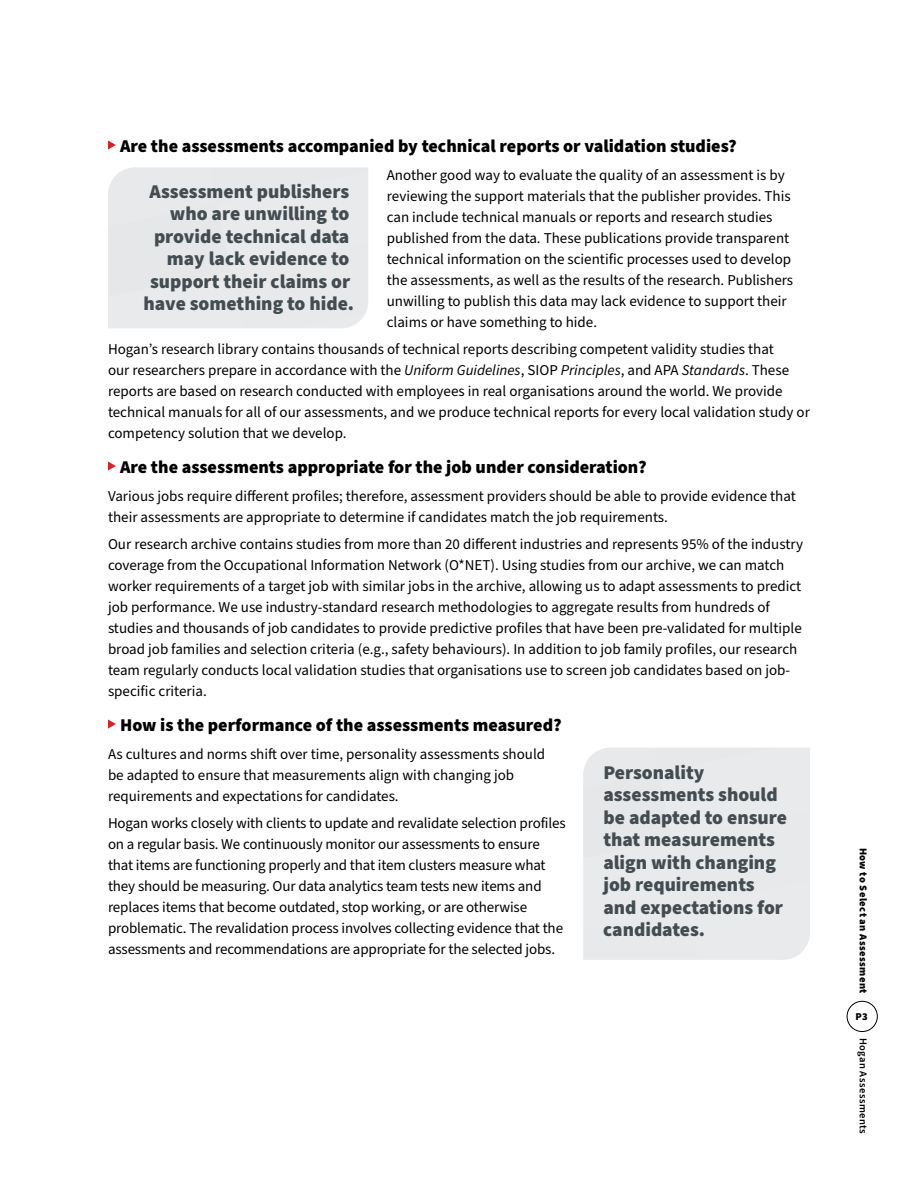
<style>
.page{position:relative;width:918px;height:1188px;background:#fff}
.page>*{position:absolute;margin:0;border:0;box-sizing:border-box;transform-origin:0 0}
.t1{font:900 19.5px/22.5px "Source Sans Pro";color:#434c51;text-align:right}
.t2{font:900 18px "Source Sans Pro";color:#000}
.t3{font:15px/21px "Source Sans Pro";color:#000}
.t4{font:900 10.5px "Source Sans Pro";letter-spacing:.04em;color:#000}
.t5{font:600 10.5px "Source Sans Pro";letter-spacing:.04em;color:#000}
.s1{font-style:italic}
</style>
<div class="page">
<div style="left:847px;top:1001px;width:31px;height:31px;border:1px solid #000;border-radius:50%"></div>
<svg style="left:108px;top:140px;width:8px;height:10px"></svg>
<svg style="left:108px;top:461px;width:8px;height:10px"></svg>
<svg style="left:108px;top:719px;width:8px;height:10px"></svg>
<div style="left:108px;top:167px;width:260px;height:161px;background:#e8e9ea"></div>
<div style="left:583px;top:748px;width:227px;height:212px;background:#e9eaeb"></div>
<p class="t2" style="left:120px;top:133px;width:618px">Are the assessments accompanied by technical reports or validation studies?</p>
<p class="t3" style="left:387px;top:165px;width:408px">Another good way to evaluate the quality of an assessment is by reviewing the support materials that the publisher provides. This can include technical manuals or reports and research studies published from the data. These publications provide transparent technical information on the scientific processes used to develop the assessments, as well as the results of the research. Publishers unwilling to publish this data may lack evidence to support their claims or have something to hide.</p>
<p class="t3" style="left:108px;top:339px;width:703px">Hogan’s research library contains thousands of technical reports describing competent validity studies that<br>our researchers prepare in accordance with the <span class="s1">Uniform Guidelines</span>, SIOP <span class="s1">Principles</span>, and APA <span class="s1">Standards</span>. These reports are based on research conducted with employees in real organisations around the world. We provide technical manuals for all of our assessments, and we produce technical reports for every local validation study or competency solution that we develop.</p>
<p class="t2" style="left:120px;top:454px;width:528px">Are the assessments appropriate for the job under consideration?</p>
<p class="t3" style="left:108px;top:486px;width:689px">Various jobs require different profiles; therefore, assessment providers should be able to provide evidence that their assessments are appropriate to determine if candidates match the job requirements.</p>
<p class="t3" style="left:108px;top:534px;width:697px">Our research archive contains studies from more than 20 different industries and represents 95% of the industry coverage from the Occupational Information Network (O*NET). Using studies from our archive, we can match worker requirements of a target job with similar jobs in the archive, allowing us to adapt assessments to predict job performance. We use industry-standard research methodologies to aggregate results from hundreds of studies and thousands of job candidates to provide predictive profiles that have been pre-validated for multiple broad job families and selection criteria (e.g., safety behaviours). In addition to job family profiles, our research team regularly conducts local validation studies that organisations use to screen job candidates based on job&shy;specific criteria.</p>
<p class="t2" style="left:120px;top:712px;width:443px">How is the performance of the assessments measured?</p>
<p class="t3" style="left:108px;top:744px;width:439px">As cultures and norms shift over time, personality assessments should be adapted to ensure that measurements align with changing job requirements and expectations for candidates.</p>
<p class="t3" style="left:108px;top:813px;width:459px">Hogan works closely with clients to update and revalidate selection profiles on a regular basis. We continuously monitor our assessments to ensure that items are functioning properly and that item clusters measure what they should be measuring. Our data analytics team tests new items and replaces items that become outdated, stop working, or are otherwise problematic. The revalidation process involves collecting evidence that the assessments and recommendations are appropriate for the selected jobs.</p>
<h1 class="t1" style="left:143px;top:181px;width:212px">Assessment publishers who are unwilling to provide technical data may lack evidence to support their claims or have something to hide.</h1>
<h1 class="t1" style="left:603px;top:762px;width:185px;text-align:left">Personality assessments should be adapted to ensure that measurements align with changing job requirements and expectations for candidates.</h1>
<p class="t4" style="left:871px;top:848px;width:147px;rotate:90deg">How to Select an Assessment</p>
<p class="t4" style="left:855px;top:1009px;width:14px">P3</p>
<p class="t5" style="left:870px;top:1038px;width:98px;rotate:90deg">Hogan Assessments</p>
</div>
